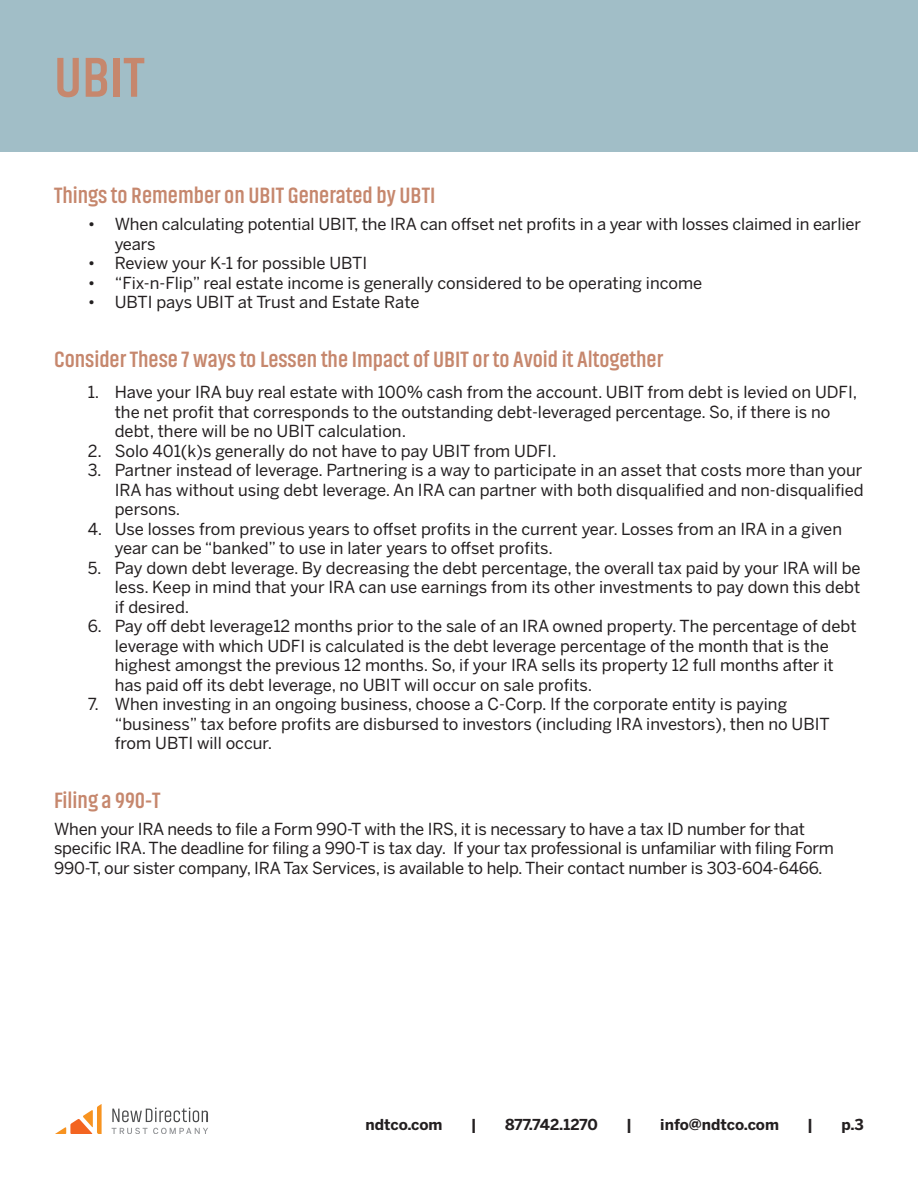
<style>
.page{position:relative;width:918px;height:1188px;background:#fff}
.page>*{position:absolute;margin:0;border:0;box-sizing:border-box;transform-origin:0 0}
.t1{font:700 57px "Akhand";color:#c6876d}
.t2{font:700 22.5px "Akhand";color:#c6876d}
.t3{font:16.5px/19.5px "Benton Sans";color:#231f20}
.t4{font:700 15px "Benton Sans";color:#231f20}
</style>
<div class="page">
<div style="left:0;top:0;width:918px;height:151px;background:#a1bec7"></div>
<svg style="left:112px;top:1107px;width:96px;height:15px"></svg>
<svg style="left:55px;top:1104px;width:47px;height:30px"></svg>
<svg style="left:112px;top:1128px;width:96px;height:6px"></svg>
<p class="t1" style="left:54px;top:47px;width:92px">UBIT</p>
<p class="t2" style="left:54px;top:184px;width:383px">Things to Remember on UBIT Generated by UBTI</p>
<p class="t3" style="left:115px;top:214px;width:748px;text-indent:-27px">• When calculating potential UBIT, the IRA can offset net profits in a year with losses claimed in earlier years</p>
<p class="t3" style="left:88px;top:253px;width:281px">• Review your K-1 for possible UBTI</p>
<p class="t3" style="left:88px;top:273px;width:616px">• “Fix-n-Flip” real estate income is generally considered to be operating income</p>
<p class="t3" style="left:88px;top:292px;width:333px">• UBTI pays UBIT at Trust and Estate Rate</p>
<p class="t2" style="left:54px;top:347px;width:611px">Consider These 7 ways to Lessen the Impact of UBIT or to Avoid it Altogether</p>
<p class="t3" style="left:115px;top:382px;width:744px;text-indent:-27px">1. Have your IRA buy real estate with 100% cash from the account. UBIT from debt is levied on UDFI, the net profit that corresponds to the outstanding debt-leveraged percentage. So, if there is no debt, there will be no UBIT calculation.</p>
<p class="t3" style="left:88px;top:441px;width:470px">2. Solo 401(k)s generally do not have to pay UBIT from UDFI.</p>
<p class="t3" style="left:115px;top:460px;width:750px;text-align:justify;text-indent:-27px">3. Partner instead of leverage. Partnering is a way to participate in an asset that costs more than your IRA has without using debt leverage. An IRA can partner with both disqualified and non-disqualified persons.</p>
<p class="t3" style="left:115px;top:519px;width:729px;text-indent:-27px">4. Use losses from previous years to offset profits in the current year. Losses from an IRA in a given year can be “banked” to use in later years to offset profits.</p>
<p class="t3" style="left:115px;top:558px;width:747px;text-align:justify;text-indent:-27px">5. Pay down debt leverage. By decreasing the debt percentage, the overall tax paid by your IRA will be less. Keep in mind that your IRA can use earnings from its other investments to pay down this debt if desired.</p>
<p class="t3" style="left:115px;top:616px;width:743px;text-indent:-27px">6. Pay off debt leverage12 months prior to the sale of an IRA owned property. The percentage of debt leverage with which UDFI is calculated is the debt leverage percentage of the month that is the highest amongst the previous 12 months. So, if your IRA sells its property 12 full months after it has paid off its debt leverage, no UBIT will occur on sale profits.</p>
<p class="t3" style="left:115px;top:694px;width:717px;text-indent:-27px">7. When investing in an ongoing business, choose a C-Corp. If the corporate entity is paying “business” tax before profits are disbursed to investors (including IRA investors), then no UBIT from UBTI will occur.</p>
<p class="t2" style="left:54px;top:788px;width:108px">Filing a 990-T</p>
<p class="t3" style="left:54px;top:819px;width:782px">When your IRA needs to file a Form 990-T with the IRS, it is necessary to have a tax ID number for that specific IRA. The deadline for filing a 990-T is tax day. If your tax professional is unfamiliar with filing Form<br>990-T, our sister company, IRA Tax Services, is available to help. Their contact number is 303-604-6466.</p>
<p class="t4" style="left:365px;top:1116px;width:79px">ndtco.com</p>
<p class="t4" style="left:471px;top:1116px;width:7px">|</p>
<p class="t4" style="left:505px;top:1116px;width:94px">877.742.1270</p>
<p class="t4" style="left:626px;top:1116px;width:7px">|</p>
<p class="t4" style="left:660px;top:1116px;width:120px">info@ndtco.com</p>
<p class="t4" style="left:807px;top:1116px;width:7px">|</p>
<p class="t4" style="left:842px;top:1116px;width:24px">p.3</p>
</div>
